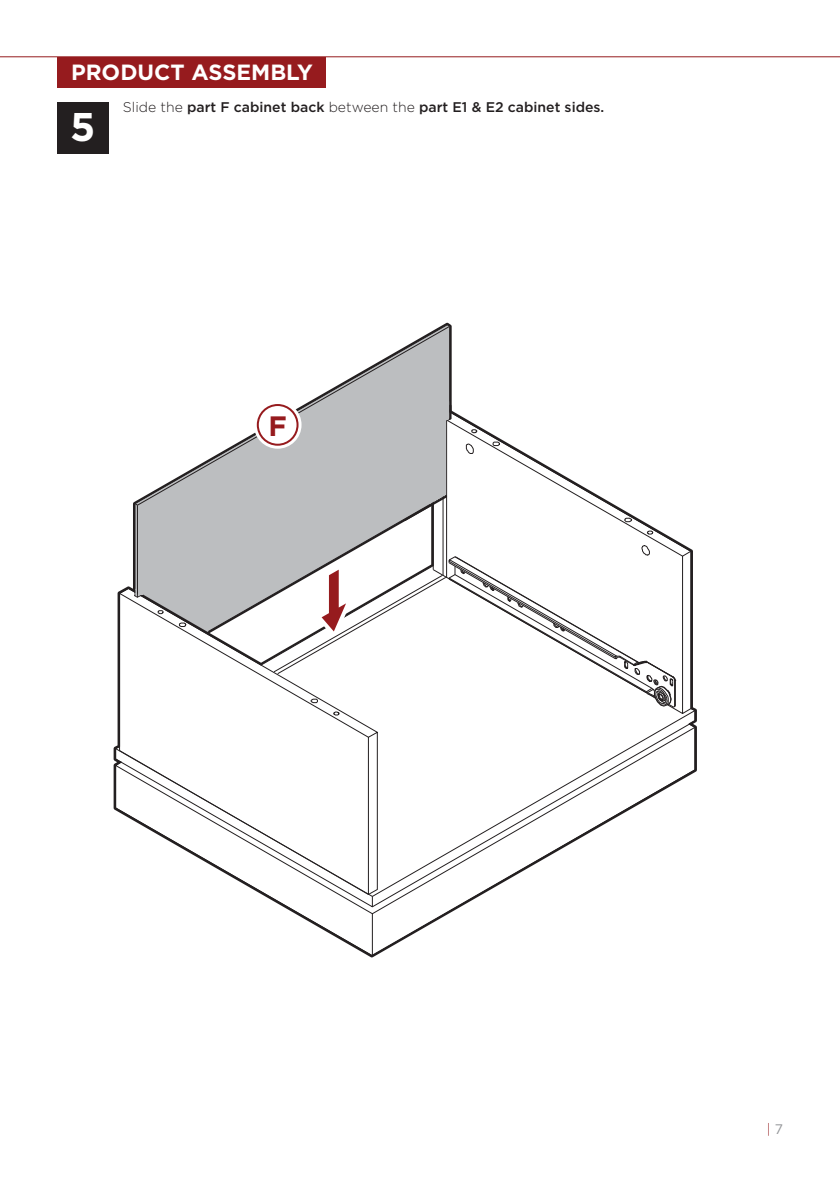
<style>
.page{position:relative;width:840px;height:1191px;background:#fff}
.page>*{position:absolute;margin:0;border:0;box-sizing:border-box;transform-origin:0 0}
.t1{font:700 40px "Gotham";color:#fff}
.t2{font:700 28px "Gotham";color:#961b1e}
.t3{font:700 22px "Gotham";color:#fff}
.t4{font:500 14px "Gotham";color:#231f20}
.t5{font:300 13.8px "Gotham";color:#961b1e}
.s1{font-weight:300}
.s2{font-weight:400;color:#939598}
</style>
<div class="page">
<div style="left:57px;top:57px;width:268px;height:30px;background:#961b1e"></div>
<hr style="left:0;top:56px;width:839px;height:1px;background:#961b1e">
<div style="left:57px;top:102px;width:52px;height:52px;background:#231f20"></div>
<svg style="left:117px;top:502px;width:576px;height:220px"></svg>
<svg style="left:373px;top:915px;width:73px;height:42px"></svg>
<svg style="left:297px;top:915px;width:76px;height:42px"></svg>
<svg style="left:373px;top:719px;width:323px;height:189px"></svg>
<svg style="left:114px;top:760px;width:259px;height:148px"></svg>
<svg style="left:114px;top:745px;width:4px;height:15px"></svg>
<svg style="left:689px;top:707px;width:6px;height:15px"></svg>
<svg style="left:683px;top:502px;width:8px;height:213px"></svg>
<svg style="left:118px;top:587px;width:261px;height:309px"></svg>
<svg style="left:157px;top:609px;width:7px;height:5px"></svg>
<svg style="left:178px;top:622px;width:9px;height:5px"></svg>
<svg style="left:136px;top:325px;width:313px;height:181px"></svg>
<svg style="left:134px;top:502px;width:5px;height:4px"></svg>
<svg style="left:445px;top:323px;width:5px;height:5px"></svg>
<hr style="left:137px;top:505px;width:1px;height:92px;background:#231f20">
<hr style="left:134px;top:504px;width:1px;height:92px;background:#231f20">
<svg style="left:133px;top:589px;width:12px;height:9px"></svg>
<hr style="left:449px;top:326px;width:1px;height:93px;background:#231f20">
<svg style="left:207px;top:401px;width:476px;height:315px"></svg>
<h3 class="t3" style="left:71px;top:58px;width:243px">PRODUCT ASSEMBLY</h3>
<h1 class="t1" style="left:70px;top:101px;width:27px">5</h1>
<p class="t4" style="left:123px;top:98px;width:482px"><span class="s1">Slide the</span> part F cabinet back <span class="s1">between the</span> part E1 &amp; E2 cabinet sides.</p>
<h2 class="t2" style="left:268px;top:407px;width:20px">F</h2>
<p class="t5" style="left:766px;top:1120px;width:18px">| <span class="s2">7</span></p>
</div>
